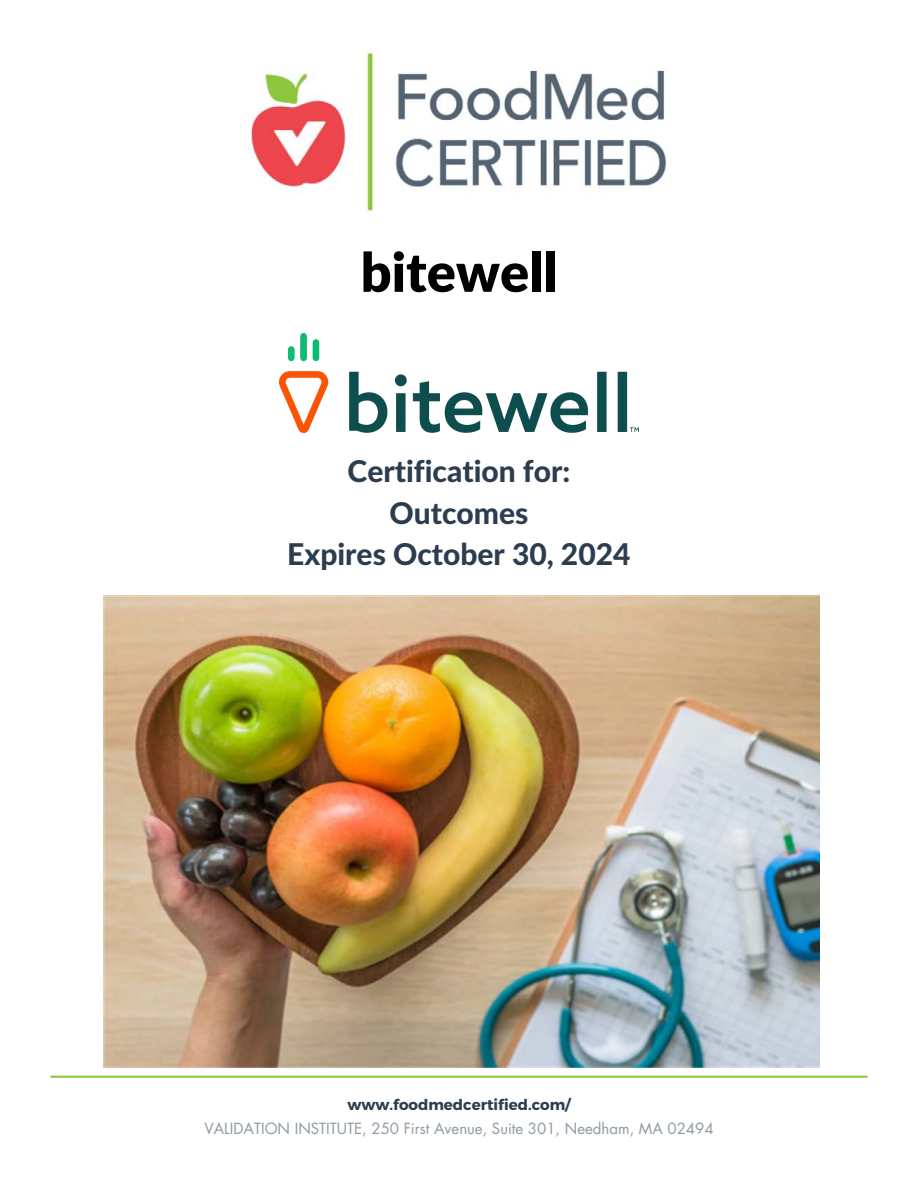
<style>
.page{position:relative;width:918px;height:1188px;background:#fff}
.page>*{position:absolute;margin:0;border:0;box-sizing:border-box;transform-origin:0 0}
.t1{font:900 54px "Lato Latin";color:#000}
.t2{font:800 30px/41.7px "Lato Latin";color:#2c3d4f;text-align:center}
.t3{font:15px "Futura LT";color:#8e99a2}
.t4{font:700 15px "Montserrat";color:#2c3e50}
</style>
<div class="page">
<hr style="left:51px;top:1076px;width:816px;height:2px;background:#92c849">
<img style="left:251px;top:51px;width:416px;height:161px">
<img style="left:104px;top:595px;width:715px;height:473px">
<img style="left:280px;top:333px;width:359px;height:99px">
<p class="t1" style="left:361px;top:248px;width:198px">bitewell</p>
<h2 class="t2" style="left:287px;top:452px;width:345px">Certification for:<br>Outcomes<br>Expires October 30, 2024</h2>
<p class="t4" style="left:347px;top:1095px;width:225px">www.foodmedcertified.com/</p>
<h3 class="t3" style="left:204px;top:1119px;width:511px">VALIDATION INSTITUTE, 250 First Avenue, Suite 301, Needham, MA 02494</h3>
</div>
